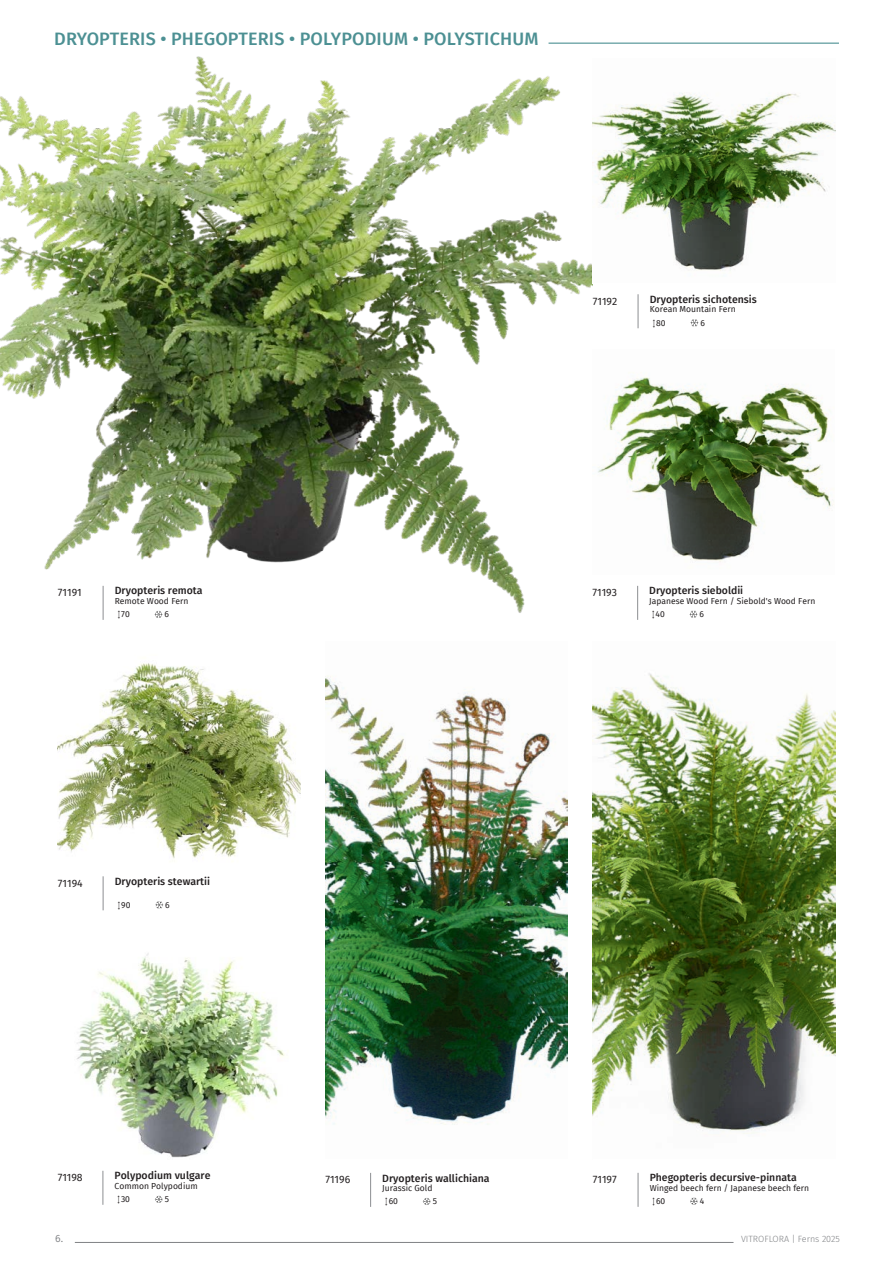
<style>
.page{position:relative;width:893px;height:1263px;background:#fff}
.page>*{position:absolute;margin:0;border:0;box-sizing:border-box;transform-origin:0 0}
.t1{font:500 18px "Fira Sans";letter-spacing:.01em;color:#4c9093}
.t2{font:500 10.5px "Fira Sans";color:#231f20}
.t3{font:10.5px "Fira Sans";color:#231f20}
.t4{font:10.5px "Fira Sans";color:#808285}
.t5{font:300 9px "Fira Sans";color:#808285}
.t6{font:8.55px/13.2px "Fira Sans";color:#231f20}
.s1{font-family:"Lucida Sans Unicode";font-size:8.4px}
.s2{font-family:"Lucida Sans Unicode";font-size:8.25px}
</style>
<div class="page">
<hr style="left:75px;top:1242px;width:658px;height:1px;background:#808285">
<img style="left:0;top:56px;width:639px;height:557px">
<img style="left:58px;top:663px;width:242px;height:196px">
<hr style="left:103px;top:876px;width:1px;height:34px;background:#939598">
<svg style="left:155px;top:901px;width:8px;height:7px"></svg>
<div style="left:58px;top:582px;width:242px;height:38px;background:#fff"></div>
<hr style="left:103px;top:586px;width:1px;height:34px;background:#939598">
<svg style="left:155px;top:611px;width:8px;height:7px"></svg>
<img style="left:592px;top:350px;width:242px;height:225px">
<div style="left:592px;top:575px;width:243px;height:45px;background:#fff"></div>
<hr style="left:637px;top:586px;width:1px;height:34px;background:#939598">
<svg style="left:689px;top:611px;width:8px;height:7px"></svg>
<img style="left:593px;top:58px;width:242px;height:226px">
<div style="left:593px;top:284px;width:242px;height:44px;background:#fff"></div>
<hr style="left:637px;top:294px;width:2px;height:34px;background:#939598">
<svg style="left:690px;top:319px;width:8px;height:7px"></svg>
<img style="left:77px;top:953px;width:208px;height:205px">
<hr style="left:102px;top:1171px;width:1px;height:34px;background:#939598">
<svg style="left:155px;top:1196px;width:8px;height:7px"></svg>
<img style="left:593px;top:673px;width:242px;height:461px">
<hr style="left:637px;top:1173px;width:2px;height:34px;background:#939598">
<svg style="left:690px;top:1197px;width:8px;height:8px"></svg>
<img style="left:325px;top:675px;width:243px;height:450px">
<hr style="left:370px;top:1173px;width:1px;height:34px;background:#939598">
<svg style="left:423px;top:1198px;width:8px;height:7px"></svg>
<hr style="left:549px;top:43px;width:290px;height:1px;background:#4c9093">
<p class="t1" style="left:54px;top:24px;width:486px">DRYOPTERIS • PHEGOPTERIS • POLYPODIUM • POLYSTICHUM</p>
<p class="t3" style="left:593px;top:293px;width:26px">71192</p>
<p class="t2" style="left:650px;top:291px;width:109px">Dryopteris sichotensis</p>
<p class="t6" style="left:650px;top:303px;width:88px">Korean Mountain Fern <span class="s1">↕</span>80</p>
<p class="t6" style="left:700px;top:316px;width:6px">6</p>
<p class="t3" style="left:58px;top:585px;width:25px">71191</p>
<p class="t2" style="left:649px;top:582px;width:95px">Dryopteris sieboldii</p>
<p class="t6" style="left:649px;top:594px;width:168px">Japanese Wood Fern / Siebold's Wood Fern <span class="s2">↕</span>40</p>
<p class="t2" style="left:115px;top:582px;width:89px">Dryopteris remota</p>
<p class="t6" style="left:115px;top:594px;width:75px">Remote Wood Fern <span class="s1">↕</span>70</p>
<p class="t3" style="left:592px;top:585px;width:26px">71193</p>
<p class="t6" style="left:699px;top:607px;width:6px">6</p>
<p class="t6" style="left:164px;top:607px;width:6px">6</p>
<p class="t3" style="left:58px;top:875px;width:26px">71194</p>
<p class="t2" style="left:115px;top:873px;width:97px">Dryopteris stewartii</p>
<p class="t6" style="left:117px;top:898px;width:15px"><span class="s1">↕</span>90</p>
<p class="t6" style="left:165px;top:898px;width:6px">6</p>
<p class="t2" style="left:115px;top:1167px;width:97px">Polypodium vulgare</p>
<p class="t6" style="left:115px;top:1179px;width:85px">Common Polypodium <span class="s1">↕</span>30</p>
<p class="t3" style="left:58px;top:1170px;width:27px">71198</p>
<p class="t2" style="left:650px;top:1169px;width:149px">Phegopteris decursive-pinnata</p>
<p class="t6" style="left:650px;top:1181px;width:161px">Winged beech fern / Japanese beech fern <span class="s2">↕</span>60</p>
<p class="t2" style="left:382px;top:1169px;width:109px">Dryopteris wallichiana</p>
<p class="t3" style="left:593px;top:1172px;width:25px">71197</p>
<p class="t6" style="left:382px;top:1181px;width:52px">Jurassic Gold <span class="s1">↕</span>60</p>
<p class="t3" style="left:325px;top:1172px;width:26px">71196</p>
<p class="t6" style="left:165px;top:1192px;width:6px">5</p>
<p class="t6" style="left:700px;top:1194px;width:6px">4</p>
<p class="t6" style="left:433px;top:1194px;width:6px">5</p>
<p class="t4" style="left:55px;top:1231px;width:9px">6.</p>
<p class="t5" style="left:741px;top:1232px;width:100px">VITROFLORA | Ferns 2025</p>
</div>
